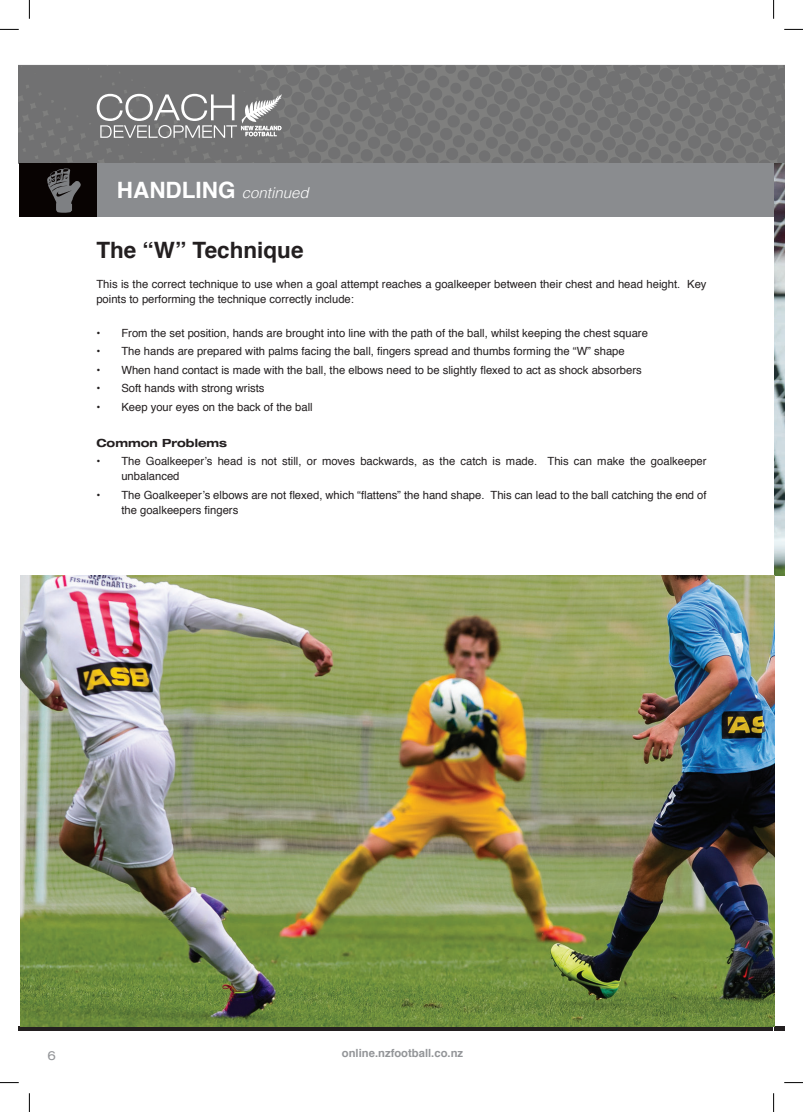
<style>
.page{position:relative;width:803px;height:1112px;background:#fff}
.page>*{position:absolute;margin:0;border:0;box-sizing:border-box;transform-origin:0 0}
.t1{font:700 22.5px "Helvetica";color:#231f20}
.t2{font:italic 300 15px "Helvetica";color:#fff}
.t3{font:expanded 12.5px "Helvetica Neue";color:#939598}
.t4{font:11.25px/15px "Helvetica";color:#231f20}
.t5{font:700 11.25px "Helvetica";color:#939598}
.t6{font:700 expanded 11.25px "Helvetica Neue";color:#231f20}
.s1{font-weight:700;font-style:normal;font-size:22.5px}
</style>
<div class="page">
<img style="left:19px;top:64px;width:765px;height:963px">
<svg style="left:19px;top:1025px;width:754px;height:5px;background:#404b2a"></svg>
<div style="left:774px;top:1025px;width:10px;height:5px;background:#231f20"></div>
<svg style="left:97px;top:94px;width:185px;height:44px;background:#939394"></svg>
<div style="left:28px;top:163px;width:755px;height:53px;background:#8a8c8f"></div>
<img style="left:775px;top:163px;width:9px;height:412px">
<img style="left:21px;top:575px;width:754px;height:450px">
<div style="left:19px;top:163px;width:77px;height:53px;background:#080302"></div>
<svg style="left:47px;top:168px;width:34px;height:45px"></svg>
<svg style="left:0;top:29px;width:19px;height:1px"></svg>
<svg style="left:784px;top:29px;width:19px;height:1px"></svg>
<svg style="left:0;top:1082px;width:19px;height:1px"></svg>
<svg style="left:784px;top:1082px;width:19px;height:1px"></svg>
<svg style="left:29px;top:0;width:1px;height:19px"></svg>
<svg style="left:29px;top:1093px;width:1px;height:18px"></svg>
<svg style="left:773px;top:0;width:1px;height:19px"></svg>
<svg style="left:773px;top:1093px;width:1px;height:18px"></svg>
<h2 class="t2" style="left:117px;top:180px;width:193px"><span class="s1">HANDLING</span> continued</h2>
<h1 class="t1" style="left:96px;top:232px;width:209px">The “W” Technique</h1>
<p class="t4" style="left:96px;top:277px;width:612px">This is the correct technique to use when a goal attempt reaches a goalkeeper between their chest and head height. Key points to performing the technique correctly include:</p>
<p class="t4" style="left:96px;top:325px;width:553px">• From the set position, hands are brought into line with the path of the ball, whilst keeping the chest square</p>
<p class="t4" style="left:96px;top:344px;width:530px">• The hands are prepared with palms facing the ball, fingers spread and thumbs forming the “W” shape</p>
<p class="t4" style="left:96px;top:362px;width:547px">• When hand contact is made with the ball, the elbows need to be slightly flexed to act as shock absorbers</p>
<p class="t4" style="left:96px;top:381px;width:170px">• Soft hands with strong wrists</p>
<p class="t4" style="left:96px;top:400px;width:218px">• Keep your eyes on the back of the ball</p>
<p class="t6" style="left:96px;top:435px;width:132px">Common Problems</p>
<p class="t4" style="left:121px;top:454px;width:587px;text-indent:-25px">• The Goalkeeper’s head is not still, or moves backwards, as the catch is made. This can make the goalkeeper unbalanced</p>
<p class="t4" style="left:121px;top:487px;width:587px;text-indent:-25px">• The Goalkeeper’s elbows are not flexed, which “flattens” the hand shape. This can lead to the ball catching the end of the goalkeepers fingers</p>
<p class="t3" style="left:47px;top:1047px;width:10px">6</p>
<p class="t5" style="left:342px;top:1043px;width:123px">online.nzfootball.co.nz</p>
</div>
